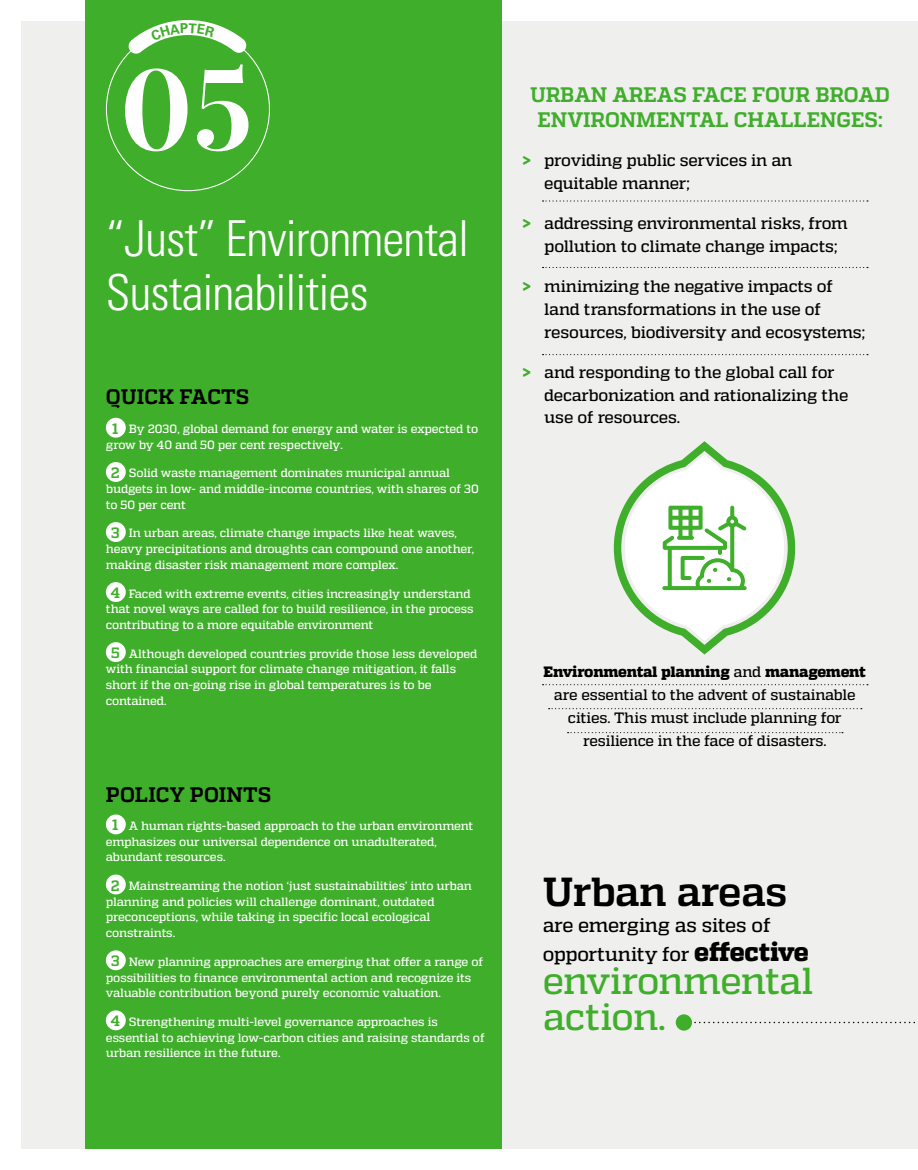
<style>
.page{position:relative;width:918px;height:1170px;background:#fff}
.page>*{position:absolute;margin:0;border:0;box-sizing:border-box;transform-origin:0 0}
.t1{font:700 112.5px "Playfair Display";color:#fff}
.t2{font:300 condensed 49.5px/54px "Univers LT Std";letter-spacing:-.02em;color:#fff}
.t3{font:700 40.5px "Quadon";letter-spacing:-.02em;color:#000}
.t4{font:500 37.5px/36px "Quadon";letter-spacing:-.015em;color:#3fae2a}
.t5{font:700 21px/25.2px "Quadon";letter-spacing:-.01em;color:#3fae2a}
.t6{font:700 21px "Quadon";letter-spacing:.005em;color:#000}
.t7{font:500 19.5px/29px "Quadon";letter-spacing:-.01em;color:#000}
.t8{font:500 16.5px/23px "Quadon";letter-spacing:-.015em;color:#000}
.t9{font:500 15px/22.8px "Quadon";letter-spacing:-.015em;color:#000;text-align:center}
.t10{font:500 12px/15.8px "Quadon";letter-spacing:-.015em;color:#fff}
.s1{font-weight:700;font-size:15px;color:#3fae2a}
.s2{font-weight:800;color:#3fae2a}
.s3{font-weight:800}
.s4{font-weight:800;font-size:25.5px}
</style>
<div class="page">
<div style="left:21px;top:21px;width:897px;height:1127px;background:#efefee"></div>
<div style="left:85px;top:0;width:416px;height:1148px;background:#3fae2a"></div>
<div style="left:106px;top:418px;width:20px;height:19px;background:#fff;border-radius:50%"></div>
<div style="left:106px;top:462px;width:20px;height:20px;background:#fff;border-radius:50%"></div>
<div style="left:106px;top:522px;width:20px;height:20px;background:#fff;border-radius:50%"></div>
<div style="left:106px;top:582px;width:20px;height:20px;background:#fff;border-radius:50%"></div>
<div style="left:106px;top:642px;width:20px;height:20px;background:#fff;border-radius:50%"></div>
<div style="left:106px;top:814px;width:20px;height:20px;background:#fff;border-radius:50%"></div>
<div style="left:106px;top:874px;width:20px;height:20px;background:#fff;border-radius:50%"></div>
<div style="left:106px;top:950px;width:20px;height:20px;background:#fff;border-radius:50%"></div>
<div style="left:106px;top:1010px;width:20px;height:20px;background:#fff;border-radius:50%"></div>
<svg style="left:694px;top:1021px;width:221px;height:2px"></svg>
<svg style="left:614px;top:441px;width:181px;height:213px"></svg>
<svg style="left:543px;top:684px;width:325px;height:1px"></svg>
<svg style="left:543px;top:354px;width:325px;height:1px"></svg>
<svg style="left:543px;top:267px;width:325px;height:1px"></svg>
<svg style="left:543px;top:200px;width:325px;height:1px"></svg>
<svg style="left:549px;top:708px;width:313px;height:1px"></svg>
<svg style="left:568px;top:732px;width:275px;height:1px"></svg>
<div style="left:676px;top:1014px;width:16px;height:16px;background:#3fae2a;border-radius:50%"></div>
<svg style="left:117px;top:20px;width:142px;height:47px"></svg>
<h1 class="t1" style="left:120px;top:37px;width:134px">05</h1>
<h2 class="t2" style="left:106px;top:211px;width:365px">“Just” Environmental<br>Sustainabilities</h2>
<h3 class="t6" style="left:106px;top:385px;width:145px">QUICK FACTS</h3>
<p class="t10" style="left:106px;top:421px;width:374px;text-indent:6px"><span class="s1">1</span> By 2030, global demand for energy and water is expected to grow by 40 and 50 per cent respectively.</p>
<p class="t10" style="left:106px;top:465px;width:375px;text-indent:5px"><span class="s1">2</span> Solid waste management dominates municipal annual budgets in low- and middle-income countries, with shares of 30 to 50 per cent</p>
<p class="t10" style="left:106px;top:525px;width:370px;text-indent:5px"><span class="s1">3</span> In urban areas, climate change impacts like heat waves, heavy precipitations and droughts can compound one another, making disaster risk management more complex.</p>
<p class="t10" style="left:106px;top:585px;width:369px;text-indent:5px"><span class="s1">4</span> Faced with extreme events, cities increasingly understand that novel ways are called for to build resilience, in the process contributing to a more equitable environment</p>
<p class="t10" style="left:106px;top:645px;width:373px;text-indent:5px"><span class="s1">5</span> Although developed countries provide those less developed with financial support for climate change mitigation, it falls short if the on-going rise in global temperatures is to be contained.</p>
<h3 class="t6" style="left:106px;top:782px;width:167px">POLICY POINTS</h3>
<p class="t10" style="left:106px;top:817px;width:369px;text-indent:6px"><span class="s1">1</span> A human rights-based approach to the urban environment emphasizes our universal dependence on unadulterated, abundant resources.</p>
<p class="t10" style="left:106px;top:877px;width:368px;text-indent:5px"><span class="s1">2</span> Mainstreaming the notion ‘just sustainabilities’ into urban planning and policies will challenge dominant, outdated preconceptions, while taking in specific local ecological constraints.</p>
<p class="t10" style="left:106px;top:953px;width:379px;text-indent:5px"><span class="s1">3</span> New planning approaches are emerging that offer a range of possibilities to finance environmental action and recognize its valuable contribution beyond purely economic valuation.</p>
<p class="t10" style="left:106px;top:1013px;width:380px;text-indent:5px"><span class="s1">4</span> Strengthening multi-level governance approaches is essential to achieving low-carbon cities and raising standards of urban resilience in the future.</p>
<h3 class="t5" style="left:537px;top:82px;width:354px;text-indent:-7px">URBAN AREAS FACE FOUR BROAD<br>ENVIRONMENTAL</h3>
<h3 class="t5" style="left:734px;top:107px;width:46px">CHALL</h3>
<h3 class="t5" style="left:807px;top:107px;width:77px">ENGES:</h3>
<h3 class="t8" style="left:544px;top:149px;width:250px;text-indent:-21px"><span class="s2">&gt;</span> providing public services in an equitable manner;</h3>
<h3 class="t8" style="left:544px;top:212px;width:305px;text-indent:-21px"><span class="s2">&gt;</span> addressing environmental risks, from pollution to climate change impacts;</h3>
<h3 class="t8" style="left:544px;top:275px;width:322px;text-indent:-21px"><span class="s2">&gt;</span> minimizing the negative impacts of land transformations in the use of resources, biodiversity and ecosystems;</h3>
<h3 class="t8" style="left:544px;top:360px;width:306px;text-indent:-21px"><span class="s2">&gt;</span> and responding to the global call for decarbonization and rationalizing the use of resources.</h3>
<p class="t9" style="left:544px;top:660px;width:324px"><span class="s3">Environmental planning</span> and <span class="s3">management </span>are essential to the advent of sustainable cities. This must include planning for resilience in the face of disasters.</p>
<h3 class="t3" style="left:543px;top:868px;width:246px">URBAN AREAS</h3>
<h3 class="t7" style="left:543px;top:911px;width:268px">are emerging as sites of opportunity for <span class="s4">effective</span></h3>
<h3 class="t4" style="left:543px;top:963px;width:272px">environmental action.</h3>
</div>
